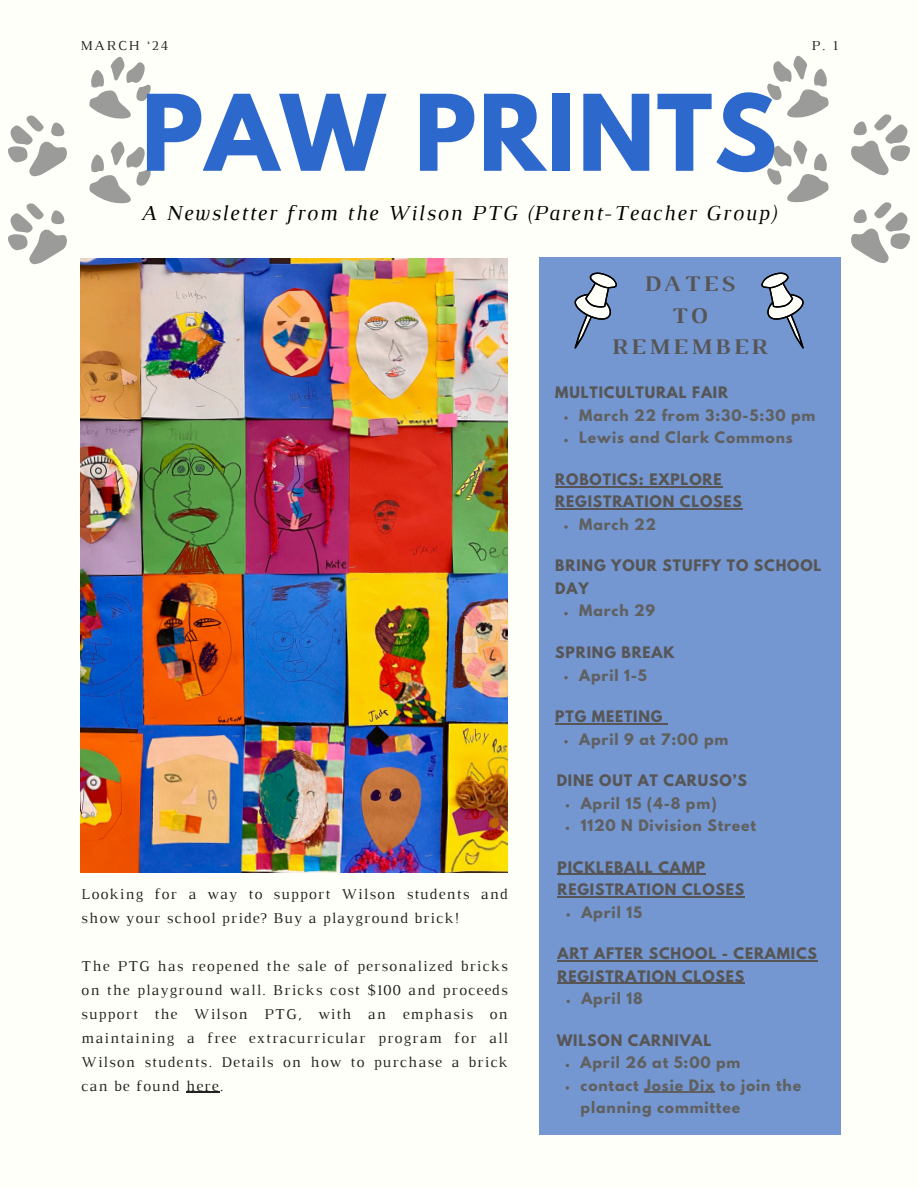
<style>
.page{position:relative;width:918px;height:1188px;background:#fffff9}
.page>*{position:absolute;margin:0;border:0;box-sizing:border-box;transform-origin:0 0}
.t1{font:700 93.45px "League Spartan";letter-spacing:.02em;color:#2d68cd}
.t2{font:700 22.8px/31.5px "Luthier";letter-spacing:.14em;color:#575555;text-align:center}
.t3{font:italic 21.75px "Luthier";letter-spacing:.07em;color:#000}
.t4{font:15.3px/24px "Luthier";letter-spacing:.07em;color:#222}
.t5{font:700 14.1px/22.5px "League Spartan";letter-spacing:.06em;color:#575555}
.t6{font:700 14.1px/22.5px "League Spartan";letter-spacing:.06em;color:#606060}
.t7{font:13.95px "Luthier";letter-spacing:.14em;color:#222}
</style>
<div class="page">
<img style="left:80px;top:258px;width:428px;height:614px">
<svg style="left:8px;top:56px;width:144px;height:210px"></svg>
<svg style="left:767px;top:55px;width:143px;height:209px"></svg>
<div style="left:539px;top:257px;width:302px;height:878px;background:#7497d1"></div>
<svg style="left:574px;top:272px;width:43px;height:77px"></svg>
<svg style="left:761px;top:272px;width:43px;height:77px"></svg>
<hr style="left:186px;top:1091px;width:34px;height:2px;background:#222">
<hr style="left:558px;top:960px;width:260px;height:1px;background:#575555">
<hr style="left:558px;top:983px;width:187px;height:1px;background:#575555">
<svg style="left:564px;top:612px;width:4px;height:3px"></svg>
<hr style="left:555px;top:723px;width:108px;height:1px;background:#575555">
<svg style="left:564px;top:740px;width:4px;height:3px"></svg>
<svg style="left:564px;top:676px;width:4px;height:3px"></svg>
<svg style="left:566px;top:1086px;width:3px;height:4px"></svg>
<hr style="left:644px;top:1092px;width:71px;height:1px;background:#606060">
<hr style="left:555px;top:486px;width:168px;height:1px;background:#575555">
<hr style="left:555px;top:509px;width:188px;height:1px;background:#575555">
<svg style="left:564px;top:525px;width:4px;height:4px"></svg>
<hr style="left:558px;top:874px;width:148px;height:1px;background:#575555">
<hr style="left:558px;top:896px;width:187px;height:1px;background:#575555">
<svg style="left:564px;top:416px;width:4px;height:4px"></svg>
<svg style="left:564px;top:439px;width:4px;height:3px"></svg>
<h3 class="t7" style="left:80px;top:41px;width:90px">MARCH ‘24</h3>
<p class="t7" style="left:812px;top:41px;width:28px">P. 1</p>
<h5 class="t1" style="left:141px;top:87px;width:637px">PAW PRINTS</h5>
<h5 class="t3" style="left:141px;top:205px;width:638px">A Newsletter from the Wilson PTG (Parent-Teacher Group)</h5>
<p class="t2" style="left:612px;top:270px;width:157px">DATES<br>TO<br>REMEMBER</p>
<p class="t5" style="left:555px;top:383px;width:174px">MULTICULTURAL FAIR</p>
<h4 class="t6" style="left:579px;top:406px;width:238px">March 22 from 3:30-5:30 pm</h4>
<p class="t6" style="left:579px;top:428px;width:215px">Lewis and Clark Commons</p>
<p class="t5" style="left:555px;top:470px;width:188px">ROBOTICS: EXPLORE<br>REGISTRATION CLOSES</p>
<h4 class="t6" style="left:579px;top:515px;width:79px">March 22</h4>
<h4 class="t5" style="left:555px;top:556px;width:268px">BRING YOUR STUFFY TO SCHOOL<br>DAY</h4>
<p class="t6" style="left:579px;top:601px;width:78px">March 29</p>
<p class="t5" style="left:555px;top:643px;width:121px">SPRING BREAK</p>
<h4 class="t6" style="left:579px;top:665px;width:69px">April 1-5</h4>
<p class="t5" style="left:555px;top:707px;width:109px">PTG MEETING</p>
<p class="t6" style="left:579px;top:729px;width:151px">April 9 at 7:00 pm</p>
<p class="t4" style="left:81px;top:883px;width:428px">Looking for a way to support Wilson students and show your school pride? Buy a playground brick!</p>
<h1 class="t4" style="left:81px;top:955px;width:428px;text-align:justify">The PTG has reopened the sale of personalized bricks on the playground wall. Bricks cost $100 and proceeds support the Wilson PTG, with an emphasis on maintaining a free extracurricular program for all Wilson students. Details on how to purchase a brick can be found here.</h1>
<p class="t5" style="left:557px;top:771px;width:192px">DINE OUT AT CARUSO’S</p>
<p class="t6" style="left:581px;top:793px;width:177px">April 15 (4-8 pm)<br>1120 N Division Street</p>
<p class="t5" style="left:558px;top:858px;width:188px">PICKLEBALL CAMP<br>REGISTRATION CLOSES</p>
<h4 class="t6" style="left:581px;top:903px;width:62px">April 15</h4>
<h2 class="t5" style="left:558px;top:944px;width:261px">ART AFTER SCHOOL - CERAMICS<br>REGISTRATION CLOSES</h2>
<p class="t6" style="left:581px;top:989px;width:63px">April 18</p>
<p class="t5" style="left:557px;top:1031px;width:156px">WILSON CARNIVAL</p>
<p class="t6" style="left:581px;top:1053px;width:222px">April 26 at 5:00 pm contact Josie Dix to join the planning committee</p>
</div>
